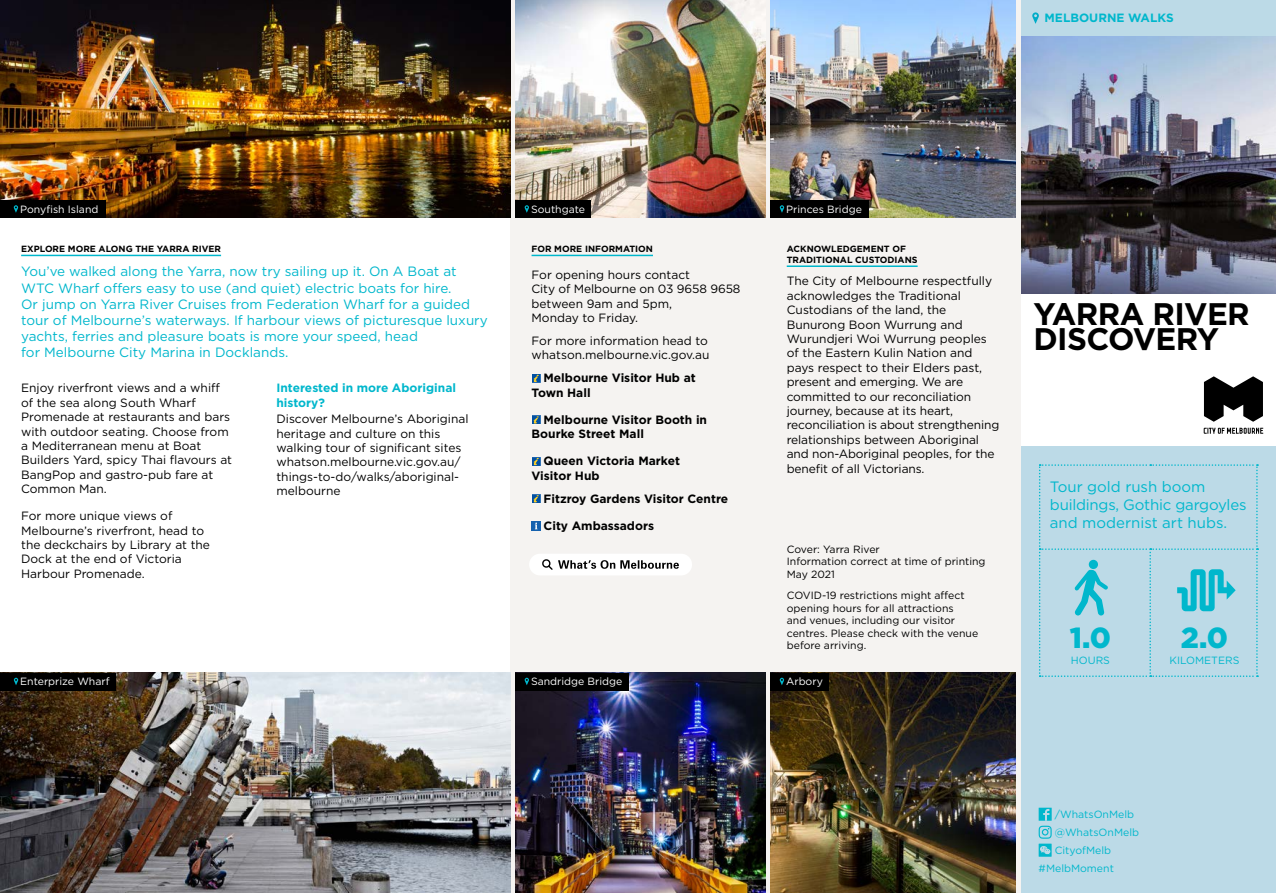
<style>
.page{position:relative;width:1276px;height:893px;background:#fff}
.page>*{position:absolute;margin:0;border:0;box-sizing:border-box;transform-origin:0 0}
.t1{font:700 31.2px/25.5px "Gotham";letter-spacing:-.02em;color:#000}
.t2{font:900 29.1px "Gotham";color:#00b7cc}
.t3{font:15px/18px "Gotham";color:#00b7cc}
.t4{font:13.5px/16.2px "Gotham";color:#00b7cc}
.t5{font:12px/14.4px "Gotham";color:#000}
.t6{font:700 12px/14.4px "Gotham";color:#000}
.t7{font:700 12px/14.4px "Gotham";color:#00b7cc}
.t8{font:10.5px/12.6px "Gotham";color:#000}
.t9{font:10.5px "Gotham";color:#fff}
.t10{font:10.5px "Gotham";color:#00b7cc}
.t11{font:700 9px/10.8px "Gotham";color:#000}
</style>
<div class="page">
<img style="left:0;top:0;width:1276px;height:893px">
<p class="t7" style="left:1044px;top:11px;width:131px">Melbourne Walks</p>
<p class="t9" style="left:20px;top:202px;width:80px">Ponyfish Island</p>
<p class="t11" style="left:21px;top:243px;width:201px">Explore more along the Yarra River</p>
<p class="t4" style="left:21px;top:263px;width:468px">You’ve walked along the Yarra, now try sailing up it. On A Boat at WTC Wharf offers easy to use (and quiet) electric boats for hire.<br>Or jump on Yarra River Cruises from Federation Wharf for a guided tour of Melbourne’s waterways. If harbour views of picturesque luxury yachts, ferries and pleasure boats is more your speed, head<br>for Melbourne City Marina in Docklands.</p>
<p class="t5" style="left:21px;top:381px;width:212px">Enjoy riverfront views and a whiff of the sea along South Wharf<br>Promenade at restaurants and bars with outdoor seating. Choose from a Mediterranean menu at Boat<br>Builders Yard, spicy Thai flavours at<br>BangPop and gastro-pub fare at<br>Common Man.</p>
<p class="t5" style="left:21px;top:509px;width:190px">For more unique views of<br>Melbourne’s riverfront, head to the deckchairs by Library at the<br>Dock at the end of Victoria<br>Harbour Promenade.</p>
<p class="t7" style="left:276px;top:381px;width:181px">I nterested in more Aboriginal history?</p>
<p class="t5" style="left:276px;top:412px;width:194px">Discover Melbourne’s Aboriginal heritage and culture on this walking tour of significant sites whatson.melbourne.vic.gov.au/ things-to-do/walks/aboriginal&shy;melbourne</p>
<p class="t9" style="left:20px;top:675px;width:91px">Enterprize Wharf</p>
<p class="t9" style="left:531px;top:202px;width:55px">Southgate</p>
<p class="t9" style="left:786px;top:202px;width:77px">Princes Bridge</p>
<p class="t11" style="left:531px;top:243px;width:123px">For more information</p>
<p class="t5" style="left:531px;top:267px;width:210px">For opening hours contact<br>City of Melbourne on 03 9658 9658 between 9am and 5pm,<br>Monday to Friday.</p>
<p class="t5" style="left:531px;top:333px;width:179px">For more information head to whatson.melbourne.vic.gov.au</p>
<p class="t6" style="left:531px;top:371px;width:166px;text-indent:12px">Melbourne Visitor H ub at<br>Town Hall</p>
<p class="t6" style="left:531px;top:412px;width:177px;text-indent:12px">Melbourne Visitor Booth in<br>Bourke Street Mall</p>
<p class="t6" style="left:531px;top:454px;width:150px;text-indent:12px">Queen Victoria Market<br>Visitor H ub</p>
<p class="t6" style="left:543px;top:491px;width:186px">Fitzroy Gardens Visitor Centre</p>
<p class="t6" style="left:543px;top:518px;width:112px">City Ambassadors</p>
<p class="t11" style="left:787px;top:243px;width:132px">Acknowledgem ent of<br>Traditional Custodians</p>
<p class="t5" style="left:787px;top:274px;width:214px">The City of Melbourne respectfully acknowledges the Traditional<br>Custodians of the land, the<br>Bunurong Boon Wurrung and<br>Wurundjeri Woi Wurrung peoples of the Eastern Kulin Nation and pays respect to their Elders past, present and emerging. We are committed to our reconciliation journey, because at its heart, reconciliation is about strengthening relationships between Aboriginal and non-Aboriginal peoples, for the benefit of all Victorians.</p>
<p class="t8" style="left:787px;top:542px;width:200px">Cover: Yarra River<br>Information correct at time of printing<br>May 2021</p>
<p class="t8" style="left:787px;top:589px;width:193px">COVID-19 restrictions might affect opening hours for all attractions<br>and venues, including our visitor centres. Please check with the venue before arriving.</p>
<p class="t9" style="left:531px;top:675px;width:93px">Sandridge Bridge</p>
<p class="t9" style="left:786px;top:675px;width:38px">Arbory</p>
<h1 class="t1" style="left:1033px;top:301px;width:218px">Yarra River<br>Discovery</h1>
<p class="t3" style="left:1050px;top:478px;width:198px">Tour gold rush boom buildings, Gothic gargoyles and modernist art hubs.</p>
<h2 class="t2" style="left:1070px;top:617px;width:43px">1.0</h2>
<h2 class="t2" style="left:1181px;top:617px;width:49px">2.0</h2>
<p class="t10" style="left:1071px;top:654px;width:41px">HOURS</p>
<p class="t10" style="left:1169px;top:654px;width:8px">kilometers</p>
<p class="t10" style="left:1055px;top:807px;width:81px">/WhatsOnMelb</p>
<p class="t10" style="left:1055px;top:825px;width:86px">@WhatsOnMelb</p>
<p class="t10" style="left:1054px;top:843px;width:58px">CityofMelb</p>
<p class="t10" style="left:1038px;top:861px;width:77px">#MelbMoment</p>
</div>
